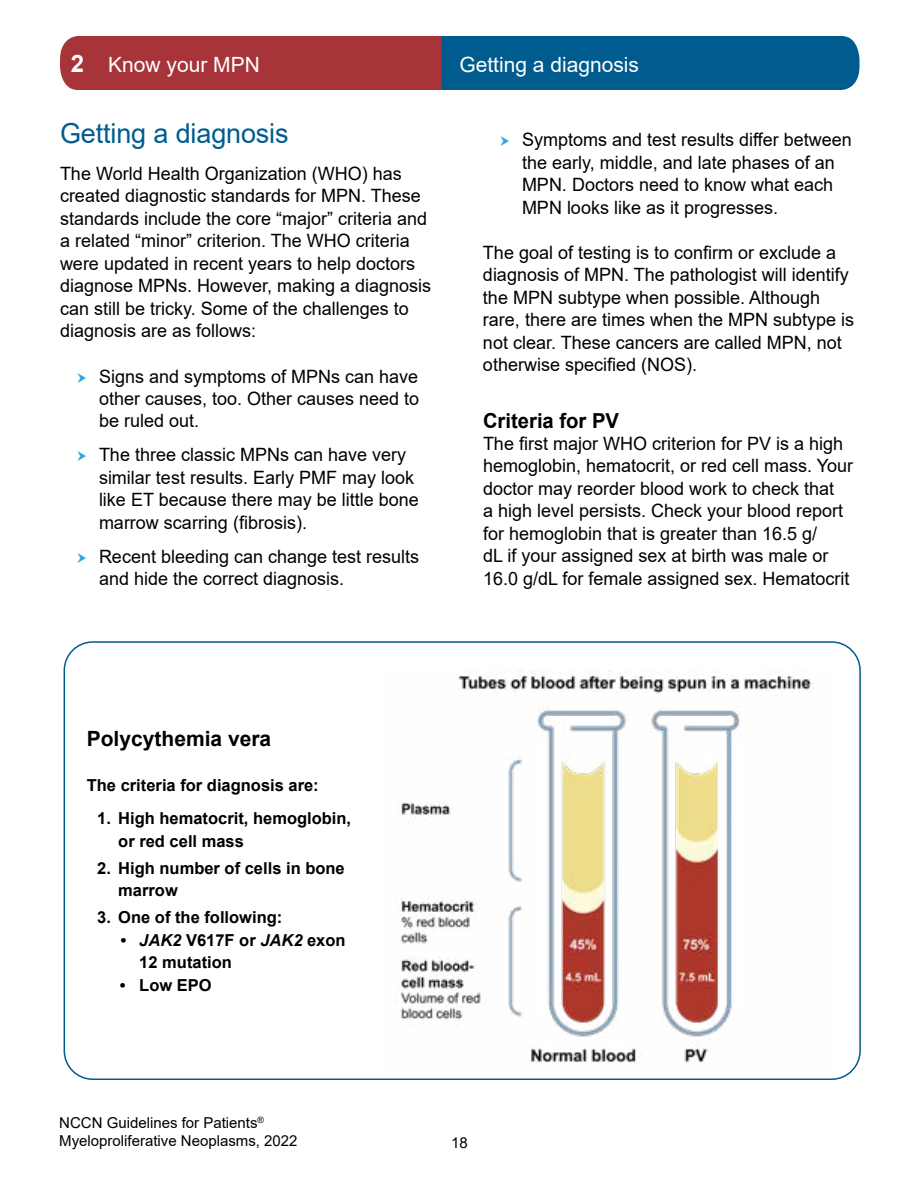
<style>
.page{position:relative;width:918px;height:1188px;background:#fff}
.page>*{position:absolute;margin:0;border:0;box-sizing:border-box;transform-origin:0 0}
.t1{font:27.6px "Arial";letter-spacing:-.005em;color:#005b8e}
.t2{font:21px "Arial";color:#fff}
.t3{font:700 21px "Arial";color:#000}
.t4{font:700 20.7px "Arial";color:#000}
.t5{font:18.3px/22.5px "Arial";color:#000}
.t6{font:700 16.5px/22.5px "Arial";color:#000}
.t7{font:15px/18px "Arial";color:#000}
.s1{font-weight:700;font-size:24px}
.s2{font-style:italic}
</style>
<div class="page">
<svg style="left:60px;top:36px;width:800px;height:54px;background:#524a66"></svg>
<img style="left:396px;top:671px;width:418px;height:392px">
<p class="t2" style="left:71px;top:50px;width:191px"><span class="s1">2</span> Know your MPN</p>
<p class="t2" style="left:459px;top:50px;width:181px">Getting a diagnosis</p>
<h1 class="t1" style="left:60px;top:115px;width:230px">Getting a diagnosis</h1>
<p class="t5" style="left:60px;top:162px;width:373px">The World Health Organization (WHO) has created diagnostic standards for MPN. These standards include the core “major” criteria and a related “minor” criterion. The WHO criteria were updated in recent years to help doctors diagnose MPNs. However, making a diagnosis can still be tricky. Some of the challenges to diagnosis are as follows:</p>
<p class="t5" style="left:99px;top:365px;width:322px;text-align:justify">Signs and symptoms of MPNs can have other causes, too. Other causes need to be ruled out.</p>
<p class="t5" style="left:99px;top:443px;width:321px">The three classic MPNs can have very similar test results. Early PMF may look like ET because there may be little bone marrow scarring (fibrosis).</p>
<p class="t5" style="left:99px;top:545px;width:322px">Recent bleeding can change test results and hide the correct diagnosis.</p>
<p class="t5" style="left:522px;top:128px;width:331px">Symptoms and test results differ between the early, middle, and late phases of an MPN. Doctors need to know what each MPN looks like as it progresses.</p>
<p class="t5" style="left:483px;top:241px;width:373px">The goal of testing is to confirm or exclude a diagnosis of MPN. The pathologist will identify the MPN subtype when possible. Although rare, there are times when the MPN subtype is not clear. These cancers are called MPN, not otherwise specified (NOS).</p>
<p class="t4" style="left:483px;top:406px;width:138px">Criteria for PV</p>
<p class="t5" style="left:483px;top:432px;width:372px">The first major WHO criterion for PV is a high hemoglobin, hematocrit, or red cell mass. Your doctor may reorder blood work to check that<br>a high level persists. Check your blood report for hemoglobin that is greater than 16.5 g/<br>dL if your assigned sex at birth was male or 16.0 g/dL for female assigned sex. Hematocrit</p>
<p class="t3" style="left:87px;top:723px;width:186px">Polycythemia vera</p>
<p class="t6" style="left:87px;top:774px;width:233px">The criteria for diagnosis are:</p>
<p class="t6" style="left:118px;top:808px;width:234px;text-indent:-21px">1. High hematocrit, hemoglobin, or red cell mass</p>
<p class="t6" style="left:118px;top:857px;width:228px;text-indent:-21px">2. High number of cells in bone marrow</p>
<p class="t6" style="left:97px;top:907px;width:187px">3. One of the following:</p>
<p class="t6" style="left:139px;top:929px;width:208px;text-indent:-20px"><span class="s2">• JAK2</span> V617F or <span class="s2">JAK2</span> exon<br>12 mutation</p>
<p class="t6" style="left:120px;top:974px;width:93px">• Low EPO</p>
<p class="t7" style="left:59px;top:1114px;width:240px">NCCN Guidelines for Patients<sup>®<br></sup>Myeloproliferative Neoplasms, 2022</p>
<p class="t7" style="left:451px;top:1133px;width:18px">18</p>
</div>
